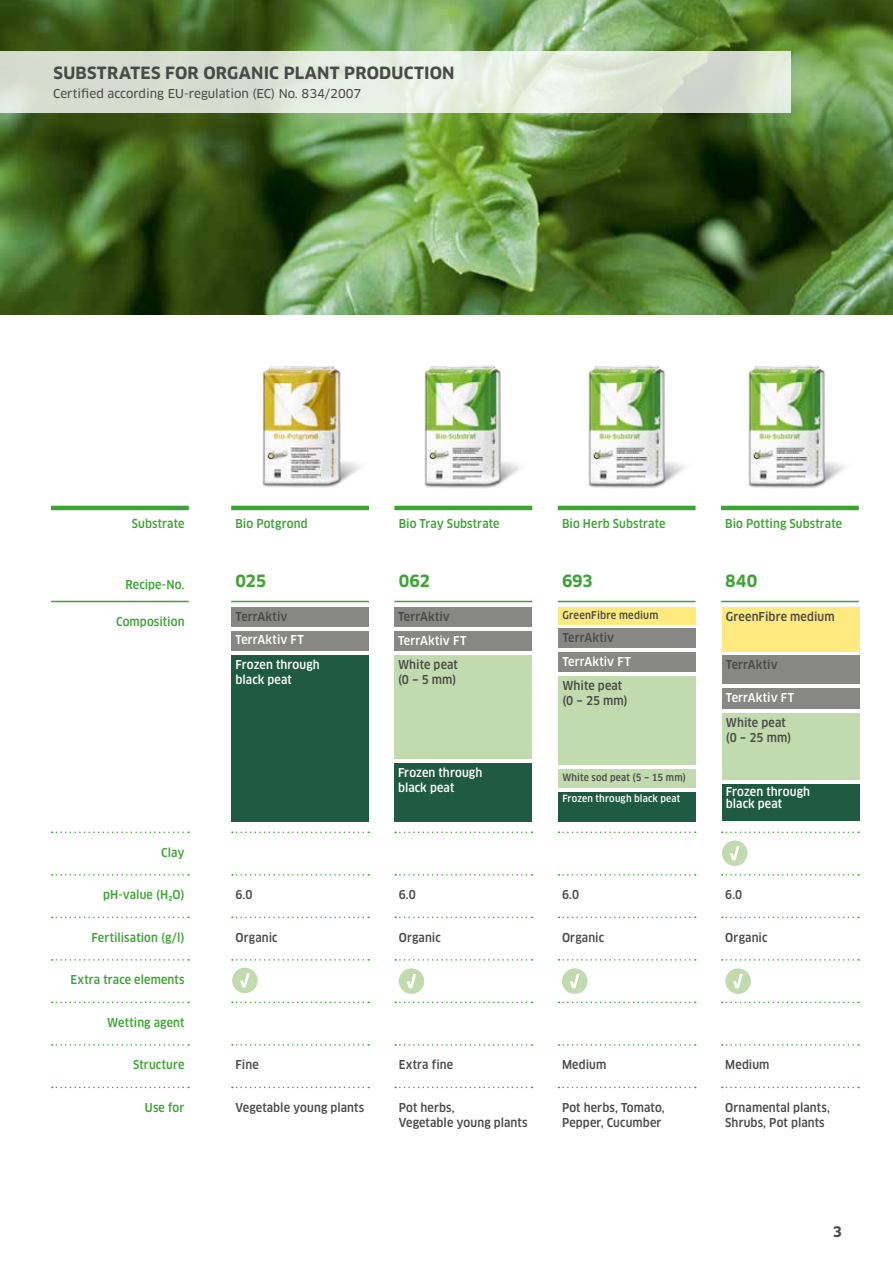
<style>
.page{position:relative;width:893px;height:1263px;background:#fff}
.page>*{position:absolute;margin:0;border:0;box-sizing:border-box;transform-origin:0 0}
.t1{font:700 16.5px "Clan Pro";letter-spacing:.01em;color:#494948}
.t2{font:700 16.5px "Clan Pro";letter-spacing:-.02em;color:#3da434}
.t3{font:700 14.25px "Clan Pro";color:#494948}
.t4{font:500 12px/15px "Clan Pro Narr";letter-spacing:.01em;color:#494948}
.t5{font:500 12px "Clan Pro Narr";letter-spacing:.01em;color:#3da434}
.t6{font:500 12px/24px "Clan Pro Narr";letter-spacing:.01em;color:#fff}
.t7{font:12px "Clan Pro News";color:#494948}
.t8{font:500 10.5px "Clan Pro Narr";letter-spacing:.015em;color:#494948}
.t9{font:500 9.75px "Clan Pro Narr";letter-spacing:.015em;color:#fff}
.t10{font:500 9.75px "Clan Pro Narr";letter-spacing:.015em;color:#494948}
</style>
<div class="page">
<img style="left:0;top:0;width:893px;height:315px">
<svg style="left:52px;top:831px;width:137px;height:2px"></svg>
<svg style="left:232px;top:831px;width:137px;height:2px"></svg>
<svg style="left:395px;top:831px;width:137px;height:2px"></svg>
<svg style="left:558px;top:831px;width:138px;height:2px"></svg>
<svg style="left:722px;top:831px;width:137px;height:2px"></svg>
<svg style="left:52px;top:874px;width:137px;height:1px"></svg>
<svg style="left:232px;top:874px;width:137px;height:1px"></svg>
<svg style="left:395px;top:874px;width:137px;height:1px"></svg>
<svg style="left:558px;top:874px;width:138px;height:1px"></svg>
<svg style="left:722px;top:874px;width:137px;height:1px"></svg>
<svg style="left:52px;top:916px;width:137px;height:2px"></svg>
<svg style="left:232px;top:916px;width:137px;height:2px"></svg>
<svg style="left:395px;top:916px;width:137px;height:2px"></svg>
<svg style="left:558px;top:916px;width:138px;height:2px"></svg>
<svg style="left:722px;top:916px;width:137px;height:2px"></svg>
<svg style="left:52px;top:959px;width:137px;height:2px"></svg>
<svg style="left:232px;top:959px;width:137px;height:2px"></svg>
<svg style="left:395px;top:959px;width:137px;height:2px"></svg>
<svg style="left:558px;top:959px;width:138px;height:2px"></svg>
<svg style="left:722px;top:959px;width:137px;height:2px"></svg>
<svg style="left:52px;top:1002px;width:137px;height:1px"></svg>
<svg style="left:232px;top:1002px;width:137px;height:1px"></svg>
<svg style="left:395px;top:1002px;width:137px;height:1px"></svg>
<svg style="left:558px;top:1002px;width:138px;height:1px"></svg>
<svg style="left:722px;top:1002px;width:137px;height:1px"></svg>
<svg style="left:52px;top:1044px;width:137px;height:2px"></svg>
<svg style="left:232px;top:1044px;width:137px;height:2px"></svg>
<svg style="left:395px;top:1044px;width:137px;height:2px"></svg>
<svg style="left:558px;top:1044px;width:138px;height:2px"></svg>
<svg style="left:722px;top:1044px;width:137px;height:2px"></svg>
<svg style="left:52px;top:1087px;width:137px;height:1px"></svg>
<svg style="left:232px;top:1087px;width:137px;height:1px"></svg>
<svg style="left:395px;top:1087px;width:137px;height:1px"></svg>
<svg style="left:558px;top:1087px;width:138px;height:1px"></svg>
<svg style="left:722px;top:1087px;width:137px;height:1px"></svg>
<hr style="left:51px;top:506px;width:138px;height:4px;background:#3da434">
<hr style="left:231px;top:506px;width:138px;height:4px;background:#3da434">
<hr style="left:394px;top:506px;width:138px;height:4px;background:#3da434">
<hr style="left:558px;top:506px;width:137px;height:4px;background:#3da434">
<hr style="left:721px;top:506px;width:138px;height:4px;background:#3da434">
<hr style="left:51px;top:601px;width:138px;height:1px;background:#3da434">
<hr style="left:394px;top:601px;width:138px;height:1px;background:#3da434">
<hr style="left:558px;top:601px;width:137px;height:1px;background:#3da434">
<hr style="left:721px;top:601px;width:138px;height:1px;background:#3da434">
<hr style="left:231px;top:601px;width:138px;height:1px;background:#3da434">
<img style="left:558px;top:365px;width:137px;height:141px">
<div style="left:399px;top:968px;width:25px;height:26px;background:#c1daae;border-radius:50%"></div>
<svg style="left:407px;top:974px;width:9px;height:14px"></svg>
<div style="left:562px;top:968px;width:25px;height:26px;background:#c1daae;border-radius:50%"></div>
<svg style="left:570px;top:974px;width:10px;height:14px"></svg>
<div style="left:725px;top:968px;width:26px;height:26px;background:#c1daae;border-radius:50%"></div>
<svg style="left:733px;top:974px;width:10px;height:14px"></svg>
<svg style="left:0;top:51px;width:791px;height:62px;background:#dee5d8"></svg>
<div style="left:231px;top:607px;width:138px;height:19px;background:#878786"></div>
<div style="left:231px;top:631px;width:138px;height:19px;background:#878786"></div>
<div style="left:231px;top:655px;width:138px;height:166px;background:#1f5a43"></div>
<div style="left:394px;top:763px;width:137px;height:58px;background:#1f5a43"></div>
<div style="left:394px;top:655px;width:137px;height:103px;background:#c1daae"></div>
<img style="left:394px;top:365px;width:137px;height:141px">
<div style="left:394px;top:607px;width:137px;height:19px;background:#878786"></div>
<div style="left:394px;top:631px;width:137px;height:19px;background:#878786"></div>
<div style="left:558px;top:629px;width:138px;height:19px;background:#878786"></div>
<div style="left:558px;top:607px;width:138px;height:17px;background:#ffea7f"></div>
<div style="left:558px;top:676px;width:138px;height:89px;background:#c1daae"></div>
<div style="left:558px;top:792px;width:138px;height:29px;background:#1f5a43"></div>
<div style="left:558px;top:769px;width:138px;height:19px;background:#c1daae"></div>
<div style="left:558px;top:652px;width:138px;height:20px;background:#878786"></div>
<div style="left:722px;top:656px;width:137px;height:28px;background:#878786"></div>
<div style="left:722px;top:713px;width:137px;height:67px;background:#c1daae"></div>
<div style="left:722px;top:784px;width:137px;height:37px;background:#1f5a43"></div>
<div style="left:722px;top:688px;width:137px;height:21px;background:#878786"></div>
<div style="left:722px;top:607px;width:137px;height:44px;background:#ffea7f"></div>
<img style="left:721px;top:365px;width:134px;height:141px">
<img style="left:232px;top:366px;width:137px;height:140px">
<div style="left:722px;top:840px;width:25px;height:26px;background:#c1daae;border-radius:50%"></div>
<svg style="left:730px;top:846px;width:10px;height:14px"></svg>
<div style="left:232px;top:968px;width:26px;height:25px;background:#c1daae;border-radius:50%"></div>
<svg style="left:240px;top:973px;width:10px;height:14px"></svg>
<h1 class="t1" style="left:54px;top:63px;width:402px">SUBSTRATES FOR ORGANIC PLANT PRODUCTION</h1>
<p class="t7" style="left:53px;top:87px;width:310px">Certified according EU-regulation (EC) No. 834/2007</p>
<p class="t5" style="left:132px;top:517px;width:54px">Substrate</p>
<p class="t5" style="left:235px;top:517px;width:74px">Bio Potgrond</p>
<p class="t5" style="left:399px;top:517px;width:102px">Bio Tray Substrate</p>
<p class="t5" style="left:562px;top:517px;width:105px">Bio Herb Substrate</p>
<p class="t5" style="left:725px;top:517px;width:118px">Bio Potting Substrate</p>
<p class="t5" style="left:125px;top:577px;width:61px">Recipe-No.</p>
<h1 class="t2" style="left:235px;top:571px;width:32px">025</h1>
<h1 class="t2" style="left:399px;top:571px;width:33px">062</h1>
<h1 class="t2" style="left:562px;top:571px;width:32px">693</h1>
<h1 class="t2" style="left:725px;top:571px;width:34px">840</h1>
<p class="t5" style="left:116px;top:614px;width:70px">Composition</p>
<p class="t4" style="left:236px;top:609px;width:53px">TerrAktiv</p>
<p class="t6" style="left:236px;top:628px;width:86px">TerrAktiv FT<br>Frozen through</p>
<p class="t6" style="left:236px;top:667px;width:58px">black peat</p>
<p class="t4" style="left:398px;top:609px;width:53px">TerrAktiv</p>
<p class="t6" style="left:398px;top:628px;width:70px">TerrAktiv FT</p>
<p class="t4" style="left:562px;top:630px;width:53px">TerrAktiv</p>
<p class="t4" style="left:726px;top:609px;width:110px">GreenFibre medium</p>
<p class="t8" style="left:562px;top:609px;width:97px">GreenFibre medium</p>
<p class="t6" style="left:562px;top:650px;width:70px">TerrAktiv FT</p>
<p class="t4" style="left:726px;top:657px;width:53px">TerrAktiv</p>
<p class="t4" style="left:398px;top:657px;width:61px">White peat (0 − 5 mm)</p>
<p class="t4" style="left:562px;top:678px;width:67px">White peat (0 − 25 mm)</p>
<p class="t6" style="left:726px;top:686px;width:70px">TerrAktiv FT</p>
<p class="t6" style="left:398px;top:765px;width:86px;line-height:15px">Frozen through black peat</p>
<p class="t10" style="left:562px;top:772px;width:125px">White sod peat (5 − 15 mm)</p>
<p class="t9" style="left:562px;top:792px;width:120px">Frozen through black peat</p>
<p class="t4" style="left:726px;top:715px;width:67px">White peat (0 − 25 mm)</p>
<p class="t6" style="left:726px;top:786px;width:86px;line-height:12px">Frozen through black peat</p>
<p class="t5" style="left:161px;top:845px;width:25px">Clay</p>
<p class="t5" style="left:103px;top:888px;width:83px">pH-value (H2O)</p>
<p class="t4" style="left:235px;top:887px;width:19px">6.0</p>
<p class="t4" style="left:399px;top:887px;width:19px">6.0</p>
<p class="t4" style="left:562px;top:887px;width:19px">6.0</p>
<p class="t4" style="left:725px;top:887px;width:19px">6.0</p>
<p class="t5" style="left:92px;top:930px;width:94px">Fertilisation (g/l)</p>
<p class="t4" style="left:235px;top:930px;width:44px">Organic</p>
<p class="t4" style="left:399px;top:930px;width:44px">Organic</p>
<p class="t4" style="left:562px;top:930px;width:44px">Organic</p>
<p class="t4" style="left:725px;top:930px;width:44px">Organic</p>
<p class="t5" style="left:70px;top:973px;width:116px">Extra trace elements</p>
<p class="t5" style="left:107px;top:1015px;width:79px">Wetting agent</p>
<p class="t5" style="left:133px;top:1058px;width:53px">Structure</p>
<p class="t4" style="left:235px;top:1057px;width:25px">Fine</p>
<p class="t4" style="left:399px;top:1057px;width:56px">Extra fine</p>
<p class="t4" style="left:562px;top:1057px;width:46px">Medium</p>
<p class="t4" style="left:725px;top:1057px;width:46px">Medium</p>
<p class="t5" style="left:145px;top:1100px;width:41px">Use for</p>
<p class="t4" style="left:235px;top:1100px;width:130px">Vegetable young plants</p>
<p class="t4" style="left:399px;top:1100px;width:130px">Pot herbs,<br>Vegetable young plants</p>
<p class="t4" style="left:562px;top:1100px;width:104px">Pot herbs, Tomato,<br>Pepper, Cucumber</p>
<p class="t4" style="left:725px;top:1100px;width:106px">Ornamental plants,<br>Shrubs, Pot plants</p>
<p class="t3" style="left:833px;top:1224px;width:11px">3</p>
</div>
